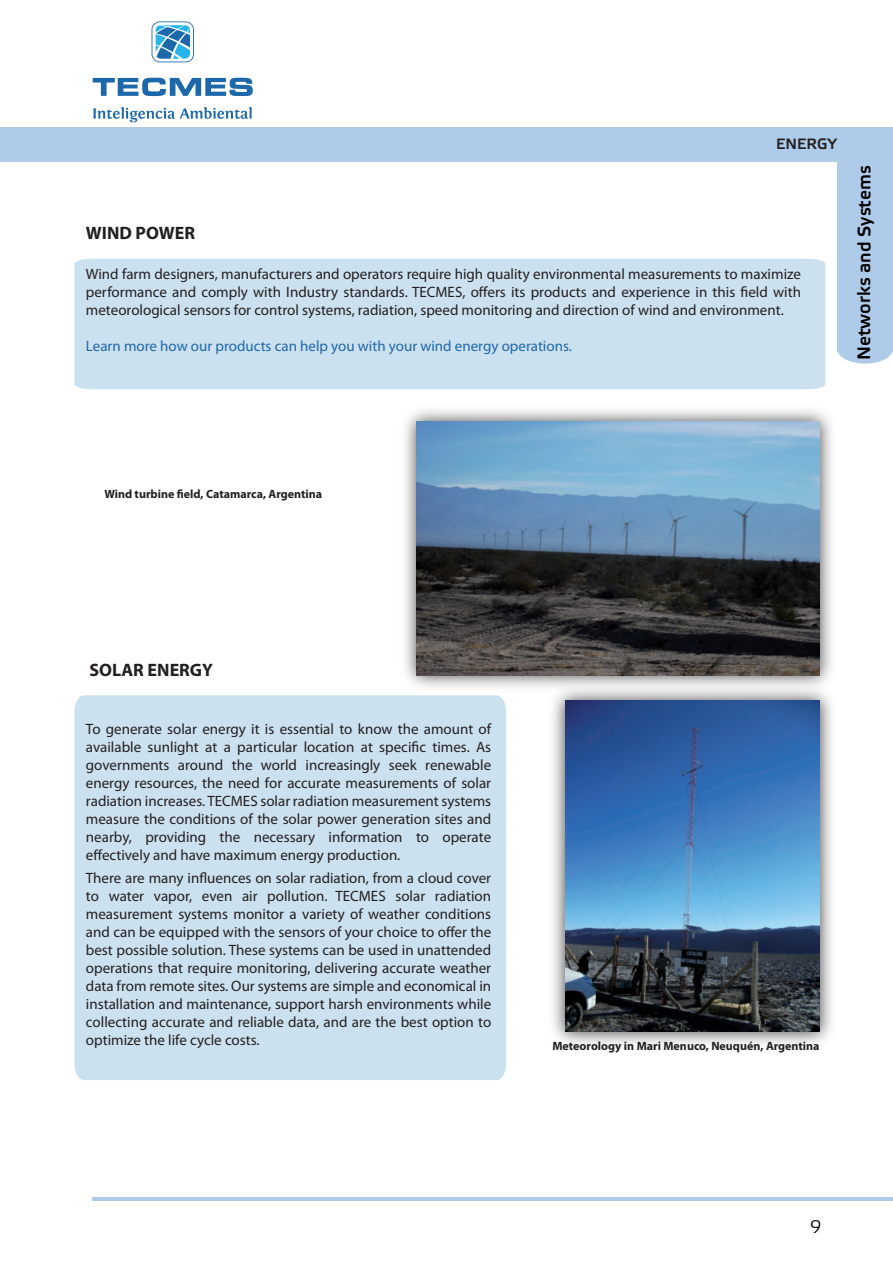
<style>
.page{position:relative;width:893px;height:1263px;background:#fff}
.page>*{position:absolute;margin:0;border:0;box-sizing:border-box;transform-origin:0 0}
.t1{font:700 18px "Myriad Pro";color:#231f20}
.t2{font:700 18px "Elektra Light Pro";color:#000}
.t3{font:300 18px "Etelka";color:#000}
.t4{font:15px/18px "Myriad Pro";color:#231f20;text-align:justify}
.t5{font:15px "Myriad Pro";color:#1d68aa}
.t6{font:700 15px "Elektra Light Pro";color:#231f20}
.t7{font:700 12px "Myriad Pro";color:#231f20}
</style>
<div class="page">
<div style="left:1px;top:127px;width:892px;height:35px;background:#aecbe9"></div>
<svg style="left:93px;top:78px;width:160px;height:18px"></svg>
<svg style="left:152px;top:21px;width:42px;height:41px"></svg>
<svg style="left:93px;top:107px;width:159px;height:15px"></svg>
<hr style="left:92px;top:1197px;width:801px;height:4px;background:#aecbe9">
<div style="left:74px;top:259px;width:751px;height:130px;background:#cce1ef"></div>
<img style="left:404px;top:409px;width:428px;height:279px">
<img style="left:417px;top:422px;width:402px;height:253px">
<img style="left:543px;top:678px;width:290px;height:367px">
<img style="left:565px;top:701px;width:255px;height:330px">
<div style="left:74px;top:695px;width:432px;height:385px;background:#cce1ef"></div>
<div style="left:837px;top:162px;width:56px;height:190px;background:#aecbe9"></div>
<div style="left:837px;top:335px;width:56px;height:29px;background:#aecbe9;border-radius:50%"></div>
<p class="t6" style="left:776px;top:135px;width:62px">ENERGY</p>
<p class="t1" style="left:86px;top:226px;width:111px">WIND POWER</p>
<p class="t4" style="left:86px;top:266px;width:717px">Wind farm designers, manufacturers and operators require high quality environmental measurements to maximize performance and comply with Industry standards. TECMES, offers its products and experience in this field with meteorological sensors for control systems, radiation, speed monitoring and direction of wind and environment.</p>
<p class="t5" style="left:86px;top:340px;width:487px">Learn more how our products can help you with your wind energy operations.</p>
<p class="t2" style="left:854px;top:360px;width:196px;rotate:-90deg">Networks and Systems</p>
<p class="t7" style="left:104px;top:489px;width:219px">Wind turbine field, Catamarca, Argentina</p>
<p class="t1" style="left:90px;top:663px;width:125px">SOLAR ENERGY</p>
<p class="t4" style="left:86px;top:721px;width:407px">To generate solar energy it is essential to know the amount of available sunlight at a particular location at specific times. As governments around the world increasingly seek renewable energy resources, the need for accurate measurements of solar radiation increases. TECMES solar radiation measurement systems measure the conditions of the solar power generation sites and nearby, providing the necessary information to operate effectively and have maximum energy production.</p>
<p class="t4" style="left:86px;top:870px;width:407px">There are many influences on solar radiation, from a cloud cover to water vapor, even air pollution. TECMES solar radiation measurement systems monitor a variety of weather conditions and can be equipped with the sensors of your choice to offer the best possible solution. These systems can be used in unattended operations that require monitoring, delivering accurate weather data from remote sites. Our systems are simple and economical in installation and maintenance, support harsh environments while collecting accurate and reliable data, and are the best option to optimize the life cycle costs.</p>
<p class="t7" style="left:552px;top:1041px;width:269px">Meteorology in Mari Menuco, Neuquén, Argentina</p>
<p class="t3" style="left:810px;top:1219px;width:13px">9</p>
</div>
